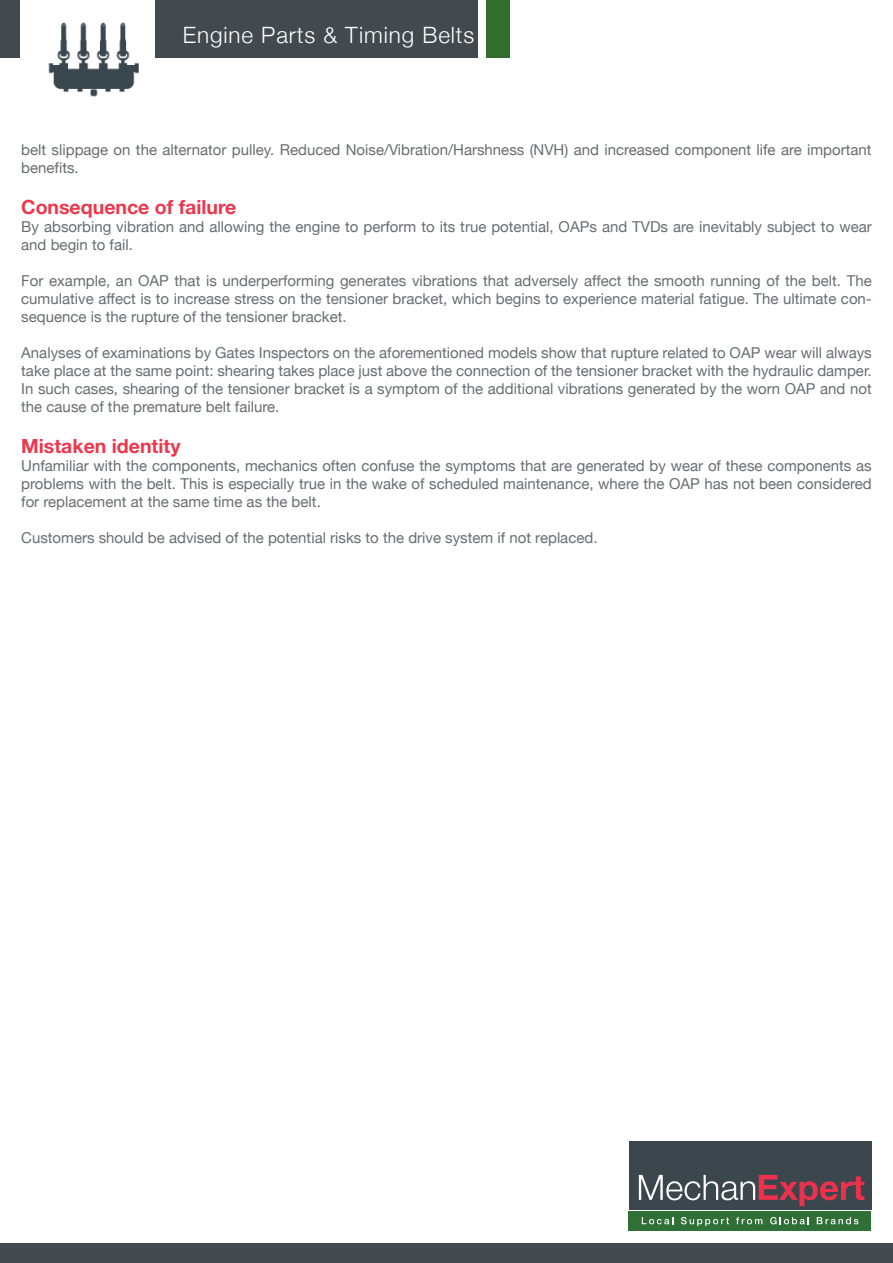
<style>
.page{position:relative;width:893px;height:1263px;background:#fff}
.page>*{position:absolute;margin:0;border:0;box-sizing:border-box;transform-origin:0 0}
.t1{font:300 22.5px "Helvetica Neue";letter-spacing:.04em;color:#fff}
.Headings{font:700 19.5px "Helvetica Neue";color:#ed374d}
.text{font:15px/18px "Helvetica Neue";color:#686d72;text-align:justify}
</style>
<div class="page">
<div style="left:0;top:0;width:478px;height:57px;background:#42494f"></div>
<div style="left:20px;top:0;width:135px;height:88px;background:#fff"></div>
<div style="left:629px;top:1141px;width:243px;height:68px;background:#3b464d"></div>
<div style="left:629px;top:1211px;width:242px;height:20px;background:#306f36"></div>
<svg style="left:639px;top:1174px;width:225px;height:32px"></svg>
<svg style="left:642px;top:1217px;width:31px;height:7px"></svg>
<svg style="left:681px;top:1217px;width:48px;height:9px"></svg>
<svg style="left:736px;top:1217px;width:26px;height:7px"></svg>
<svg style="left:770px;top:1217px;width:39px;height:7px"></svg>
<svg style="left:817px;top:1217px;width:41px;height:7px"></svg>
<div style="left:486px;top:0;width:23px;height:57px;background:#326d2e"></div>
<div style="left:0;top:1244px;width:893px;height:19px;background:#42494f"></div>
<img style="left:48px;top:22px;width:91px;height:75px">
<h1 class="t1" style="left:183px;top:17px;width:293px">Engine Parts &amp; Timing Belts</h1>
<p class="text" style="left:21px;top:141px;width:852px">belt slippage on the alternator pulley. Reduced Noise/Vibration/Harshness (NVH) and increased component life are important benefits.</p>
<p class="Headings" style="left:21px;top:192px;width:217px">Consequence of failure</p>
<p class="text" style="left:21px;top:219px;width:852px">By absorbing vibration and allowing the engine to perform to its true potential, OAPs and TVDs are inevitably subject to wear and begin to fail.</p>
<p class="text" style="left:21px;top:273px;width:852px">For example, an OAP that is underperforming generates vibrations that adversely affect the smooth running of the belt. The cumulative affect is to increase stress on the tensioner bracket, which begins to experience material fatigue. The ultimate con&shy;sequence is the rupture of the tensioner bracket.</p>
<p class="text" style="left:21px;top:345px;width:852px">Analyses of examinations by Gates Inspectors on the aforementioned models show that rupture related to OAP wear will always take place at the same point: shearing takes place just above the connection of the tensioner bracket with the hydraulic damper.<br>In such cases, shearing of the tensioner bracket is a symptom of the additional vibrations generated by the worn OAP and not the cause of the premature belt failure.</p>
<p class="Headings" style="left:21px;top:431px;width:161px">Mistaken identity</p>
<p class="text" style="left:21px;top:458px;width:852px">Unfamiliar with the components, mechanics often confuse the symptoms that are generated by wear of these components as problems with the belt. This is especially true in the wake of scheduled maintenance, where the OAP has not been considered for replacement at the same time as the belt.</p>
<p class="text" style="left:21px;top:530px;width:578px">Customers should be advised of the potential risks to the drive system if not replaced.</p>
</div>
